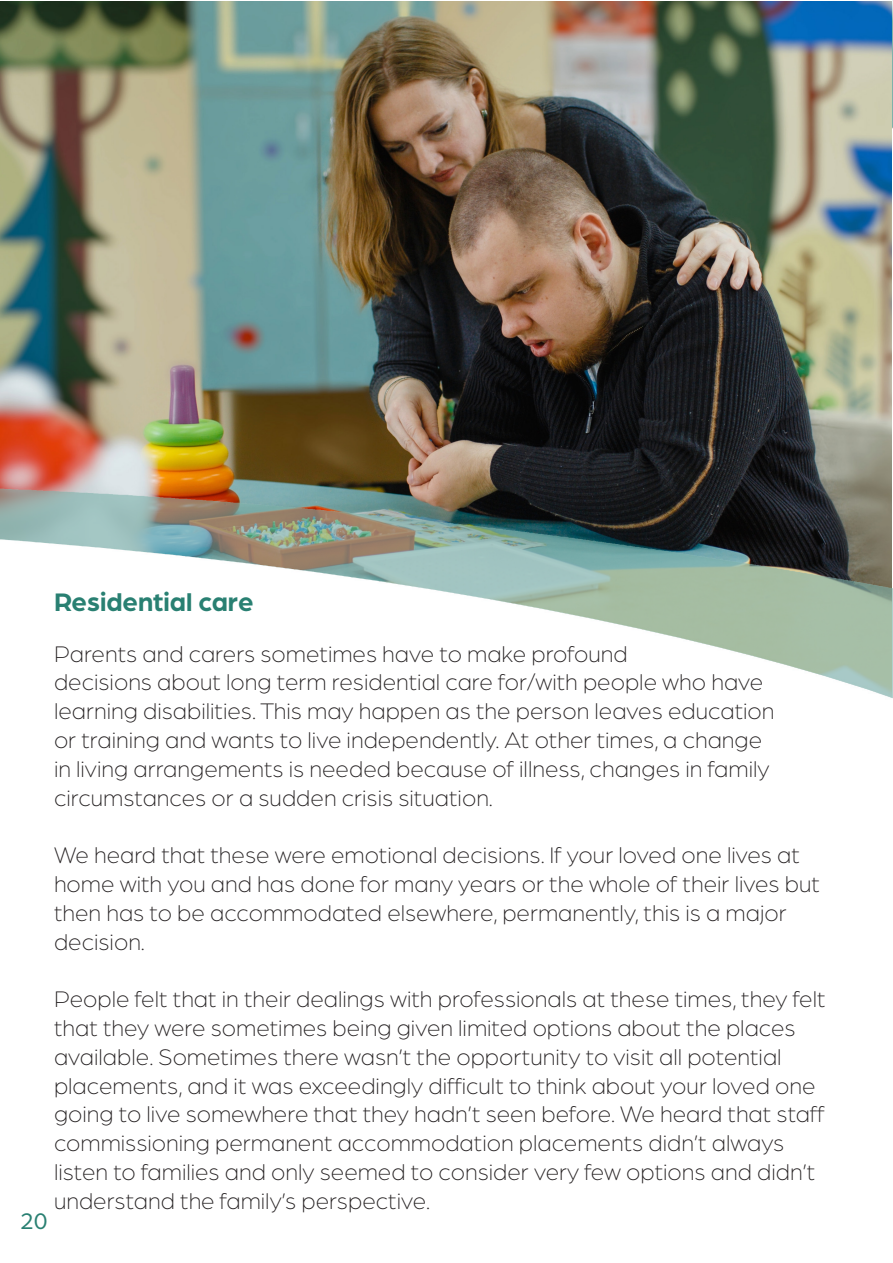
<style>
.page{position:relative;width:893px;height:1263px;background:#fff}
.page>*{position:absolute;margin:0;border:0;box-sizing:border-box;transform-origin:0 0}
.t1{font:700 27px "Arboria";color:#298072}
.t2{font:300 24px/28.8px "Arboria";color:#231f20}
.t3{font:24px "Arboria";color:#298072}
</style>
<div class="page">
<img style="left:892px;top:0;width:1px;height:129px">
<img style="left:0;top:1px;width:892px;height:468px">
<img style="left:0;top:469px;width:893px;height:230px">
<p class="t1" style="left:54px;top:584px;width:201px">Residential care</p>
<p class="t2" style="left:54px;top:638px;width:575px">Parents and carers sometimes have to make profound</p>
<p class="t2" style="left:54px;top:667px;width:722px">decisions about long term residential care for/with people who have learning disabilities. This may happen as the person leaves education or training and wants to live independently. At other times, a change in living arrangements is needed because of illness, changes in family circumstances or a sudden crisis situation.</p>
<p class="t2" style="left:54px;top:840px;width:768px">We heard that these were emotional decisions. If your loved one lives at home with you and has done for many years or the whole of their lives but then has to be accommodated elsewhere, permanently, this is a major decision.</p>
<p class="t3" style="left:20px;top:1205px;width:29px">20</p>
<p class="t2" style="left:54px;top:984px;width:773px">People felt that in their dealings with professionals at these times, they felt that they were sometimes being given limited options about the places available. Sometimes there wasn’t the opportunity to visit all potential placements, and it was exceedingly difficult to think about your loved one going to live somewhere that they hadn’t seen before. We heard that staff commissioning permanent accommodation placements didn’t always listen to families and only seemed to consider very few options and didn’t understand the family’s perspective.</p>
</div>
